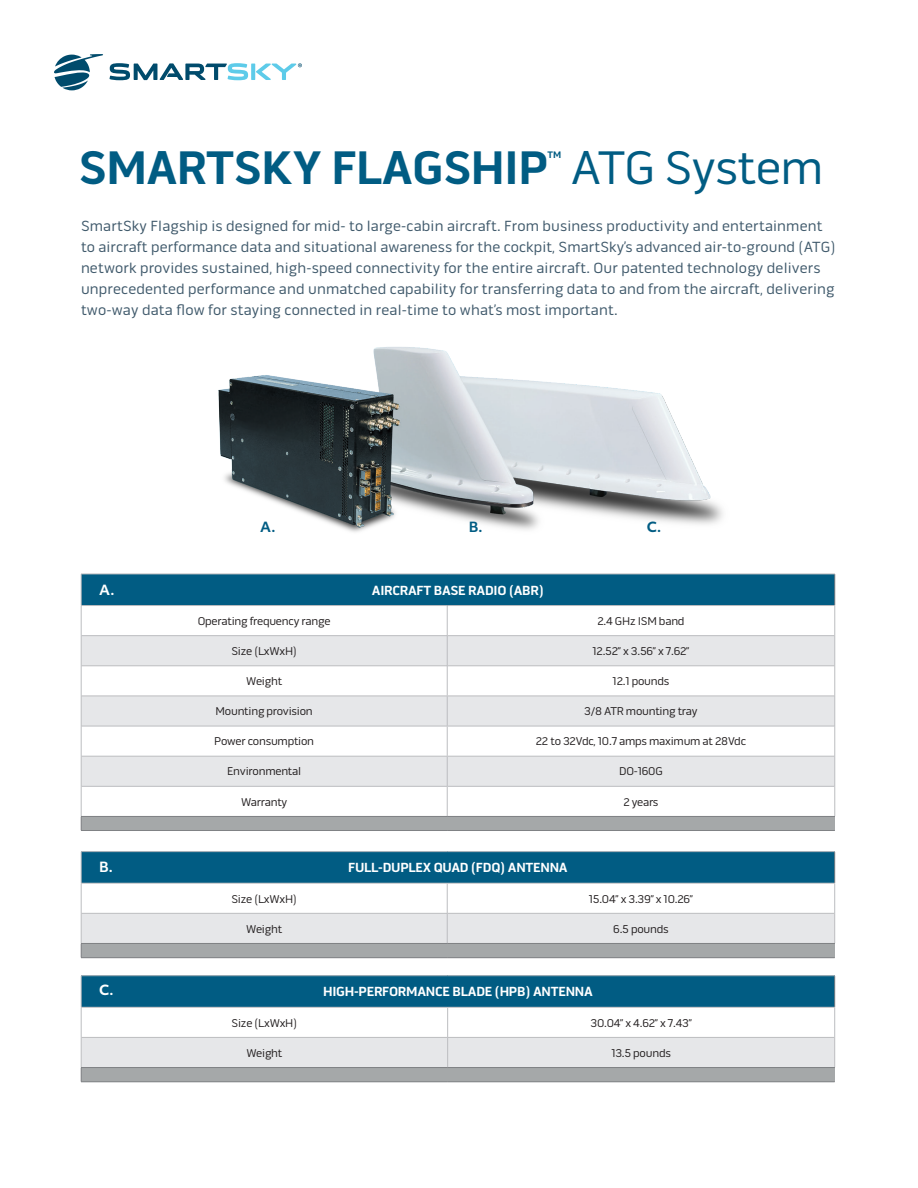
<style>
.page{position:relative;width:918px;height:1188px;background:#fff}
.page>*{position:absolute;margin:0;border:0;box-sizing:border-box;transform-origin:0 0}
.t1{font:700 48px "Pill Gothic 600 mg";letter-spacing:-.015em;color:#015c83}
.t2{font:48px "Pill Gothic 600 mg";letter-spacing:-.015em;color:#015c83}
.t3{font:15px/21px "Pill Gothic 600 mg";letter-spacing:.01em;color:#3f596b}
.t4{font:700 13.5px "Pill Gothic 600 mg";letter-spacing:-.02em;color:#fff}
.t5{font:700 13.5px "Objektiv Mk 1";color:#015c83}
.t6{font:700 13.5px "Objektiv Mk 1";color:#fff}
.t7{font:11.55px "Pill Gothic 600 mg";letter-spacing:-.02em;color:#231f20}
.t8{font:700 9.6px "Pill Gothic 600 mg";color:#015c83}
</style>
<div class="page">
<svg style="left:54px;top:54px;width:248px;height:36px"></svg>
<img style="left:153px;top:347px;width:622px;height:227px">
<div style="left:81px;top:574px;width:754px;height:32px;background:#015c83"></div>
<svg style="left:82px;top:636px;width:753px;height:150px;fill:#e6e7e9"></svg>
<div style="left:81px;top:816px;width:754px;height:15px;background:#a5a8a9"></div>
<hr style="left:81px;top:635px;width:366px;height:1px;background:#bcbdc0">
<hr style="left:447px;top:635px;width:388px;height:1px;background:#bcbdc0">
<hr style="left:81px;top:665px;width:366px;height:1px;background:#bcbdc0">
<hr style="left:447px;top:665px;width:388px;height:1px;background:#bcbdc0">
<hr style="left:81px;top:606px;width:1px;height:30px;background:#bcbdc0">
<hr style="left:81px;top:636px;width:1px;height:30px;background:#bcbdc0">
<hr style="left:81px;top:666px;width:1px;height:30px;background:#bcbdc0">
<hr style="left:81px;top:726px;width:1px;height:30px;background:#bcbdc0">
<hr style="left:81px;top:786px;width:1px;height:30px;background:#bcbdc0">
<hr style="left:447px;top:606px;width:1px;height:30px;background:#bcbdc0">
<hr style="left:447px;top:636px;width:1px;height:30px;background:#bcbdc0">
<hr style="left:447px;top:666px;width:1px;height:30px;background:#bcbdc0">
<hr style="left:447px;top:726px;width:1px;height:30px;background:#bcbdc0">
<hr style="left:835px;top:574px;width:1px;height:31px;background:#808285">
<hr style="left:835px;top:606px;width:1px;height:30px;background:#bcbdc0">
<hr style="left:835px;top:636px;width:1px;height:30px;background:#bcbdc0">
<hr style="left:835px;top:666px;width:1px;height:30px;background:#bcbdc0">
<hr style="left:835px;top:726px;width:1px;height:30px;background:#bcbdc0">
<hr style="left:835px;top:786px;width:1px;height:30px;background:#bcbdc0">
<hr style="left:81px;top:816px;width:366px;height:1px;background:#808285">
<svg style="left:81px;top:817px;width:1px;height:13px"></svg>
<hr style="left:447px;top:816px;width:388px;height:1px;background:#808285">
<hr style="left:81px;top:830px;width:366px;height:1px;background:#808285">
<hr style="left:447px;top:830px;width:388px;height:1px;background:#808285">
<hr style="left:81px;top:574px;width:366px;height:1px;background:#bcbdc0">
<hr style="left:81px;top:574px;width:1px;height:31px;background:#bcbdc0">
<hr style="left:447px;top:574px;width:388px;height:1px;background:#bcbdc0">
<hr style="left:81px;top:605px;width:366px;height:1px;background:#bcbdc0">
<hr style="left:447px;top:605px;width:388px;height:1px;background:#bcbdc0">
<hr style="left:81px;top:696px;width:1px;height:30px;background:#bcbdc0">
<hr style="left:81px;top:696px;width:366px;height:1px;background:#bcbdc0">
<hr style="left:447px;top:696px;width:388px;height:1px;background:#bcbdc0">
<hr style="left:447px;top:696px;width:1px;height:30px;background:#bcbdc0">
<hr style="left:835px;top:696px;width:1px;height:30px;background:#bcbdc0">
<hr style="left:81px;top:726px;width:366px;height:1px;background:#bcbdc0">
<hr style="left:447px;top:726px;width:388px;height:1px;background:#bcbdc0">
<hr style="left:81px;top:756px;width:1px;height:30px;background:#bcbdc0">
<hr style="left:81px;top:756px;width:366px;height:1px;background:#bcbdc0">
<hr style="left:447px;top:756px;width:388px;height:1px;background:#bcbdc0">
<svg style="left:447px;top:757px;width:1px;height:59px"></svg>
<hr style="left:835px;top:756px;width:1px;height:30px;background:#bcbdc0">
<hr style="left:81px;top:786px;width:366px;height:1px;background:#bcbdc0">
<hr style="left:447px;top:786px;width:388px;height:1px;background:#bcbdc0">
<div style="left:81px;top:976px;width:754px;height:31px;background:#015c83"></div>
<hr style="left:81px;top:1007px;width:1px;height:30px;background:#bcbdc0">
<hr style="left:447px;top:1007px;width:1px;height:30px;background:#bcbdc0">
<hr style="left:834px;top:976px;width:1px;height:31px;background:#808285">
<hr style="left:834px;top:1007px;width:1px;height:30px;background:#bcbdc0">
<svg style="left:81px;top:1037px;width:754px;height:45px"></svg>
<hr style="left:448px;top:1067px;width:387px;height:1px;background:#808285">
<hr style="left:81px;top:1082px;width:367px;height:1px;background:#808285">
<hr style="left:448px;top:1082px;width:387px;height:1px;background:#808285">
<hr style="left:81px;top:975px;width:367px;height:1px;background:#bcbdc0">
<hr style="left:81px;top:976px;width:1px;height:31px;background:#bcbdc0">
<hr style="left:448px;top:975px;width:387px;height:1px;background:#bcbdc0">
<hr style="left:81px;top:1007px;width:367px;height:1px;background:#bcbdc0">
<hr style="left:448px;top:1007px;width:387px;height:1px;background:#bcbdc0">
<div style="left:81px;top:852px;width:754px;height:31px;background:#015c83"></div>
<hr style="left:81px;top:883px;width:1px;height:30px;background:#bcbdc0">
<hr style="left:447px;top:883px;width:1px;height:30px;background:#bcbdc0">
<hr style="left:834px;top:852px;width:1px;height:31px;background:#808285">
<hr style="left:834px;top:883px;width:1px;height:30px;background:#bcbdc0">
<svg style="left:81px;top:913px;width:754px;height:44px"></svg>
<hr style="left:447px;top:943px;width:388px;height:1px;background:#808285">
<hr style="left:81px;top:957px;width:366px;height:1px;background:#808285">
<hr style="left:447px;top:957px;width:388px;height:1px;background:#808285">
<hr style="left:81px;top:851px;width:366px;height:1px;background:#bcbdc0">
<hr style="left:81px;top:852px;width:1px;height:31px;background:#bcbdc0">
<hr style="left:447px;top:851px;width:388px;height:1px;background:#bcbdc0">
<hr style="left:81px;top:883px;width:366px;height:1px;background:#bcbdc0">
<hr style="left:447px;top:883px;width:388px;height:1px;background:#bcbdc0">
<h1 class="t1" style="left:78px;top:139px;width:471px">SMARTSKY FLAGSHIP</h1>
<p class="t8" style="left:548px;top:149px;width:15px">TM</p>
<h1 class="t2" style="left:571px;top:140px;width:254px">ATG System</h1>
<p class="t3" style="left:81px;top:216px;width:756px">SmartSky Flagship is designed for mid- to large-cabin aircraft. From business productivity and entertainment to aircraft performance data and situational awareness for the cockpit, SmartSky’s advanced air-to-ground (ATG) network provides sustained, high-speed connectivity for the entire aircraft. Our patented technology delivers unprecedented performance and unmatched capability for transferring data to and from the aircraft, delivering two-way data flow for staying connected in real-time to what’s most important.</p>
<p class="t5" style="left:260px;top:517px;width:17px">A.</p>
<p class="t5" style="left:469px;top:517px;width:15px">B.</p>
<p class="t5" style="left:647px;top:517px;width:16px">C.</p>
<p class="t6" style="left:99px;top:580px;width:17px">A.</p>
<p class="t4" style="left:372px;top:582px;width:174px">AIRCRAFT BASE RADIO (ABR)</p>
<p class="t7" style="left:198px;top:614px;width:134px">Operating frequency range</p>
<p class="t7" style="left:597px;top:614px;width:89px">2.4 GHz ISM band</p>
<p class="t7" style="left:231px;top:644px;width:67px">Size (LxWxH)</p>
<p class="t7" style="left:593px;top:644px;width:98px">12.52” x 3.56” x 7.62”</p>
<p class="t7" style="left:246px;top:675px;width:38px">Weight</p>
<p class="t7" style="left:613px;top:675px;width:58px">12.1 pounds</p>
<p class="t7" style="left:216px;top:705px;width:99px">Mounting provision</p>
<p class="t7" style="left:584px;top:705px;width:115px">3/8 ATR mounting tray</p>
<p class="t7" style="left:214px;top:735px;width:101px">Power consumption</p>
<p class="t7" style="left:536px;top:735px;width:212px">22 to 32Vdc, 10.7 amps maximum at 28Vdc</p>
<p class="t7" style="left:227px;top:765px;width:76px">Environmental</p>
<p class="t7" style="left:619px;top:765px;width:45px">DO-160G</p>
<p class="t7" style="left:241px;top:795px;width:48px">Warranty</p>
<p class="t7" style="left:623px;top:795px;width:37px">2 years</p>
<p class="t6" style="left:99px;top:857px;width:15px">B.</p>
<p class="t4" style="left:348px;top:860px;width:221px">FULL-DUPLEX QUAD (FDQ) ANTENNA</p>
<p class="t7" style="left:231px;top:892px;width:67px">Size (LxWxH)</p>
<p class="t7" style="left:589px;top:892px;width:106px">15.04” x 3.39” x 10.26”</p>
<p class="t7" style="left:246px;top:922px;width:38px">Weight</p>
<p class="t7" style="left:613px;top:922px;width:57px">6.5 pounds</p>
<p class="t6" style="left:99px;top:981px;width:16px">C.</p>
<p class="t4" style="left:323px;top:984px;width:271px">HIGH-PERFORMANCE BLADE (HPB) ANTENNA</p>
<p class="t7" style="left:232px;top:1016px;width:67px">Size (LxWxH)</p>
<p class="t7" style="left:591px;top:1016px;width:103px">30.04” x 4.62” x 7.43”</p>
<p class="t7" style="left:246px;top:1046px;width:38px">Weight</p>
<p class="t7" style="left:611px;top:1046px;width:61px">13.5 pounds</p>
</div>
